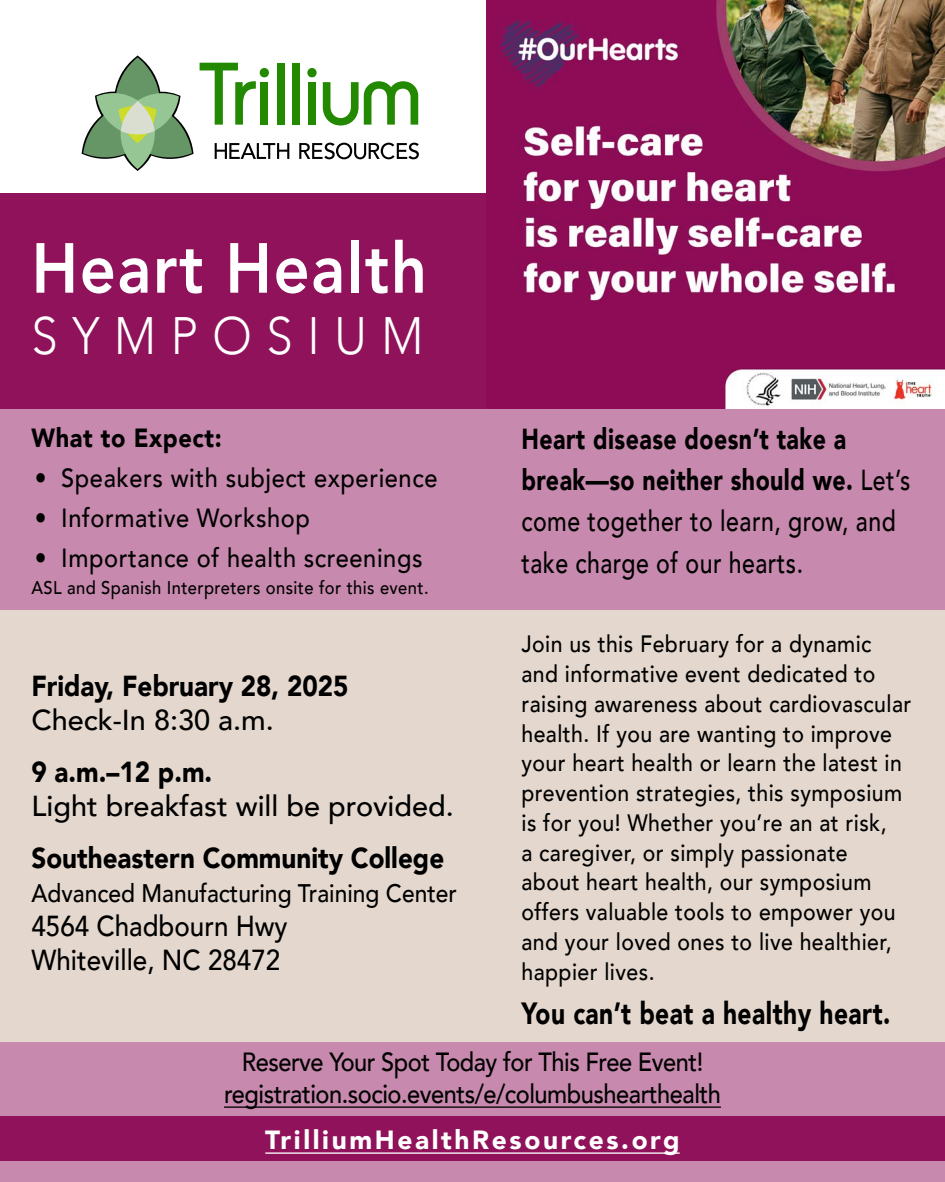
<style>
.page{position:relative;width:945px;height:1182px;background:#fff}
.page>*{position:absolute;margin:0;border:0;box-sizing:border-box;transform-origin:0 0}
.t1{font:800 70px "Avenir";letter-spacing:.025em;color:#fff;scale:.9 1}
.t2{font:300 52.5px "Avenir";letter-spacing:.31em;color:#fff;scale:.9 1}
.t3{font:900 30.62px "Avenir";letter-spacing:.02em;color:#000;scale:.8 1}
.t4{font:500 28.88px/41.1px "Avenir";letter-spacing:.02em;color:#000;scale:.8 1}
.t5{font:900 28.88px "Avenir";color:#000;scale:.9 1}
.t6{font:500 28.88px "Avenir";color:#000}
.t7{font:500 28.88px/34.1px "Avenir";color:#000;scale:.9 1}
.t8{font:500 26.25px/31.5px "Avenir";letter-spacing:-.02em;color:#000;text-align:center;scale:.9 1}
.t9{font:500 26.25px "Avenir";letter-spacing:.025em;color:#000;scale:.9 1}
.t10{font:900 26.25px "Avenir";letter-spacing:.1em;color:#fff}
.t11{font:900 26.25px "Avenir";letter-spacing:.025em;color:#000;scale:.9 1}
.t12{font:500 25.38px "Avenir";color:#000;scale:.9 1}
.t13{font:500 23.62px/29.8px "Avenir";letter-spacing:.02em;color:#000;scale:.9 1}
.t14{font:500 18.38px "Avenir";letter-spacing:.025em;color:#000;scale:.9 1}
.s1{font-weight:900}
</style>
<div class="page">
<div style="left:0;top:409px;width:945px;height:208px;background:#c789ad"></div>
<div style="left:0;top:193px;width:945px;height:216px;background:#8f125b"></div>
<div style="left:0;top:610px;width:945px;height:432px;background:#e4d8ce"></div>
<div style="left:0;top:1042px;width:945px;height:139px;background:#c789ad"></div>
<svg style="left:299px;top:143px;width:120px;height:16px"></svg>
<div style="left:293px;top:63px;width:7px;height:62px;background:#228900"></div>
<div style="left:308px;top:82px;width:8px;height:43px;background:#228900"></div>
<div style="left:307px;top:68px;width:10px;height:9px;background:#228900;border-radius:50%"></div>
<svg style="left:323px;top:81px;width:95px;height:44px"></svg>
<svg style="left:81px;top:55px;width:208px;height:116px"></svg>
<hr style="left:224px;top:1106px;width:497px;height:1px;background:#000">
<div style="left:0;top:1116px;width:945px;height:44px;background:#8f125b"></div>
<hr style="left:265px;top:1152px;width:415px;height:1px;background:#fff">
<img style="left:486px;top:0;width:459px;height:409px">
<h1 class="t1" style="left:32px;top:214px;width:441px">Heart Health</h1>
<h2 class="t2" style="left:32px;top:305px;width:437px">SYMPOSIUM</h2>
<p class="t11" style="left:32px;top:415px;width:213px">What to Expect:</p>
<p class="t9" style="left:35px;top:455px;width:449px">• Speakers with subject experience</p>
<p class="t9" style="left:35px;top:495px;width:307px">• Informative Workshop</p>
<p class="t9" style="left:35px;top:535px;width:432px">• Importance of health screenings</p>
<p class="t14" style="left:32px;top:571px;width:443px">ASL and Spanish Interpreters onsite for this event.</p>
<p class="t4" style="left:522px;top:417px;width:488px"><span class="s1">Heart disease doesn’t take a break—so neither should we.</span> Let’s come together to learn, grow, and take charge of our hearts.</p>
<p class="t13" style="left:522px;top:628px;width:435px">Join us this February for a dynamic and informative event dedicated to raising awareness about cardiovascular health. If you are wanting to improve your heart health or learn the latest in prevention strategies, this symposium is for you! Whether you’re an at risk,<br>a caregiver, or simply passionate about heart health, our symposium offers valuable tools to empower you and your loved ones to live healthier, happier lives.</p>
<p class="t3" style="left:522px;top:986px;width:463px">You can’t beat a healthy heart.</p>
<p class="t8" style="left:224px;top:1044px;width:554px">Reserve Your Spot Today for This Free Event! registration.socio.events/e/columbushearthealth</p>
<p class="t10" style="left:265px;top:1116px;width:416px">TrilliumHealthResources.org</p>
<p class="t5" style="left:32px;top:661px;width:354px">Friday, February 28, 2025</p>
<p class="t6" style="left:32px;top:695px;width:244px">Check-In 8:30 a.m.</p>
<p class="t5" style="left:32px;top:747px;width:202px">9 a.m.–12 p.m.</p>
<p class="t6" style="left:32px;top:780px;width:424px">Light breakfast will be provided.</p>
<p class="t5" style="left:32px;top:832px;width:460px">Southeastern Community College</p>
<p class="t12" style="left:32px;top:870px;width:474px">Advanced Manufacturing Training Center</p>
<p class="t7" style="left:32px;top:907px;width:286px">4564 Chadbourn Hwy<br>Whiteville, NC 28472</p>
</div>
